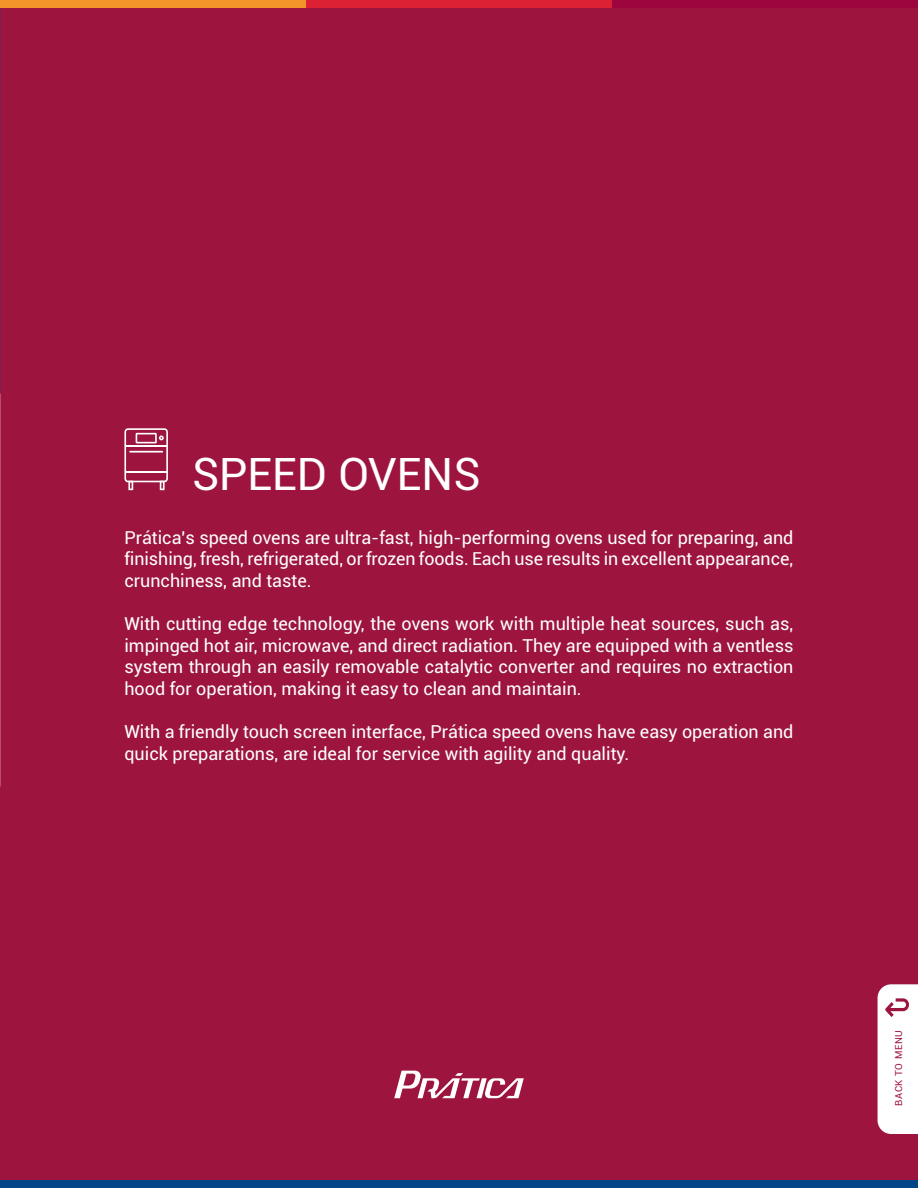
<style>
.page{position:relative;width:918px;height:1188px;background:#fff}
.page>*{position:absolute;margin:0;border:0;box-sizing:border-box;transform-origin:0 0}
.t1{font:45px "Roboto";color:#fff}
.t2{font:18px/21.6px "Roboto";color:#fff;text-align:justify}
.t3{font:9.75px "Roboto";letter-spacing:.06em;color:#9d153f}
</style>
<div class="page">
<div style="left:0;top:8px;width:918px;height:1172px;background:#9d153f"></div>
<img style="left:0;top:394px;width:1px;height:392px">
<img style="left:0;top:0;width:1px;height:394px">
<svg style="left:394px;top:1071px;width:130px;height:27px"></svg>
<div style="left:0;top:1180px;width:918px;height:8px;background:#004687"></div>
<svg style="left:124px;top:428px;width:44px;height:62px"></svg>
<div style="left:0;top:0;width:306px;height:8px;background:#f29429"></div>
<div style="left:306px;top:0;width:306px;height:8px;background:#db2133"></div>
<div style="left:612px;top:0;width:306px;height:8px;background:#9c053d"></div>
<div style="left:878px;top:984px;width:40px;height:150px;background:#fff"></div>
<h1 class="t1" style="left:192px;top:443px;width:290px">SPEED OVENS</h1>
<p class="t2" style="left:124px;top:526px;width:671px">Prática’s speed ovens are ultra-fast, high-performing ovens used for preparing, and finishing, fresh, refrigerated, or frozen foods. Each use results in excellent appearance, crunchiness, and taste.</p>
<p class="t2" style="left:124px;top:612px;width:671px">With cutting edge technology, the ovens work with multiple heat sources, such as, impinged hot air, microwave, and direct radiation. They are equipped with a ventless system through an easily removable catalytic converter and requires no extraction hood for operation, making it easy to clean and maintain.</p>
<p class="t2" style="left:124px;top:720px;width:671px">With a friendly touch screen interface, Prática speed ovens have easy operation and quick preparations, are ideal for service with agility and quality.</p>
<p class="t3" style="left:892px;top:1106px;width:77px;rotate:-90deg">BACK TO MENU</p>
</div>
